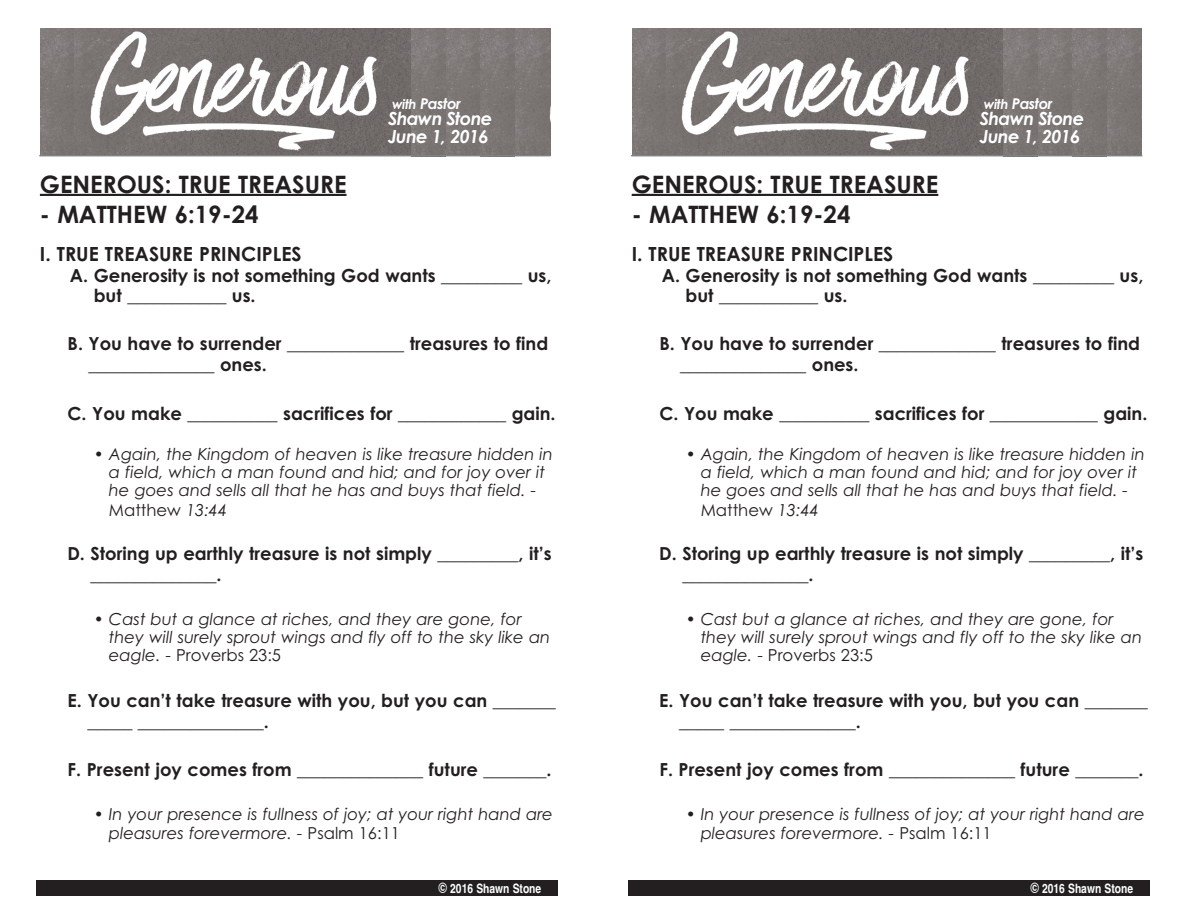
<style>
.page{position:relative;width:1188px;height:918px;background:#fff}
.page>*{position:absolute;margin:0;border:0;box-sizing:border-box;transform-origin:0 0}
.t1{font:700 24px "Century Gothic";color:#231f20}
.t2{font:700 19.5px "Century Gothic";color:#231f20}
.t3{font:700 18px/21px "Century Gothic";color:#231f20}
.t4{font:italic 700 18px/18px "Century Gothic";letter-spacing:-.04em;color:#fff}
.t5{font:italic 16.5px/18px "Century Gothic";color:#231f20}
.t6{font:16.5px "Century Gothic";color:#231f20}
.t7{font:italic 700 14.85px "Century Gothic";letter-spacing:-.04em;color:#fff}
.t8{font:700 12.9px "Helvetica";color:#fff;scale:.8 1}
.s1{font-size:13.5px}
.s2{font-style:italic}
.s3{font-style:normal}
.s4{font-size:14.55px}
</style>
<div class="page">
<div style="left:36px;top:880px;width:521px;height:16px;background:#231f20"></div>
<hr style="left:40px;top:194px;width:307px;height:2px;background:#231f20">
<div style="left:54px;top:28px;width:358px;height:131px;background:linear-gradient(to right,#c7c8c9,#c7c8c9)"></div>
<img style="left:74px;top:28px;width:338px;height:127px">
<svg style="left:39px;top:156px;width:35px;height:3px"></svg>
<img style="left:40px;top:28px;width:34px;height:127px">
<div style="left:412px;top:28px;width:34px;height:131px;background:#7c7675"></div>
<div style="left:446px;top:28px;width:35px;height:131px;background:#7c7675"></div>
<div style="left:481px;top:28px;width:34px;height:131px;background:#7c7675"></div>
<div style="left:515px;top:28px;width:35px;height:131px;background:#7c7675"></div>
<hr style="left:39px;top:155px;width:512px;height:1px;background:#808285">
<hr style="left:632px;top:194px;width:306px;height:2px;background:#231f20">
<div style="left:646px;top:28px;width:358px;height:131px;background:linear-gradient(to right,#c7c8c9,#c7c8c9)"></div>
<img style="left:666px;top:28px;width:338px;height:127px">
<svg style="left:631px;top:156px;width:35px;height:3px"></svg>
<img style="left:632px;top:28px;width:34px;height:127px">
<div style="left:1004px;top:28px;width:34px;height:131px;background:#7c7675"></div>
<div style="left:1038px;top:28px;width:35px;height:131px;background:#7c7675"></div>
<div style="left:1073px;top:28px;width:34px;height:131px;background:#7c7675"></div>
<div style="left:1107px;top:28px;width:35px;height:131px;background:#7c7675"></div>
<hr style="left:631px;top:155px;width:511px;height:1px;background:#808285">
<div style="left:628px;top:880px;width:521px;height:16px;background:#231f20"></div>
<p class="t7" style="left:392px;top:96px;width:70px"><span class="s1">with</span> Pastor</p>
<p class="t4" style="left:388px;top:110px;width:106px">Shawn Stone<br>June 1, 2016</p>
<h1 class="t1" style="left:40px;top:170px;width:308px">GENEROUS: TRUE TREASURE</h1>
<h1 class="t1" style="left:40px;top:200px;width:220px">- MATTHEW 6:19-24</h1>
<p class="t2" style="left:40px;top:243px;width:263px">I. TRUE TREASURE PRINCIPLES</p>
<p class="t3" style="left:94px;top:266px;width:459px;line-height:20px;text-indent:-24px">A. Generosity is not something God wants _________ us, but ___________ us.</p>
<p class="t3" style="left:88px;top:333px;width:461px;text-indent:-21px">B. You have to surrender _____________ treasures to find ______________ ones.</p>
<p class="t3" style="left:68px;top:403px;width:490px">C. You make __________ sacrifices for ____________ gain.</p>
<p class="t5" style="left:94px;top:445px;width:461px;text-align:center">• Again, the Kingdom of heaven is like treasure hidden in a field, which a man found and hid; and for joy over it he goes and sells all that he has and buys that field. -</p>
<p class="t6" style="left:109px;top:501px;width:120px">Matthew <span class="s2">13:44</span></p>
<p class="t3" style="left:91px;top:543px;width:463px;text-indent:-23px">D. Storing up earthly treasure is not simply _________, it’s ______________.</p>
<p class="t5" style="left:109px;top:610px;width:443px;text-indent:-15px"><span class="s3">•</span> Cast but a glance at riches, and they are gone, for they will surely sprout wings and fly off to the sky like an eagle. <span class="s3">- Proverbs 23:5</span></p>
<p class="t3" style="left:87px;top:690px;width:470px;text-indent:-20px">E. You can’t take treasure with you, but you can _______ _____ ______________.</p>
<p class="t3" style="left:68px;top:759px;width:486px">F. Present joy comes from ______________ future _______.</p>
<p class="t5" style="left:109px;top:805px;width:446px;line-height:18.8px;text-indent:-15px"><span class="s3">•</span> In your presence is fullness of joy; at your right hand are pleasures forevermore. - <span class="s3">Psalm 16:11</span></p>
<p class="t8" style="left:439px;top:881px;width:130px"><span class="s4">©</span> 2016 Shawn Stone</p>
<p class="t7" style="left:984px;top:96px;width:70px"><span class="s1">with</span> Pastor</p>
<p class="t4" style="left:980px;top:110px;width:106px">Shawn Stone<br>June 1, 2016</p>
<h1 class="t1" style="left:632px;top:170px;width:308px">GENEROUS: TRUE TREASURE</h1>
<h1 class="t1" style="left:632px;top:200px;width:220px">- MATTHEW 6:19-24</h1>
<p class="t2" style="left:632px;top:243px;width:263px">I. TRUE TREASURE PRINCIPLES</p>
<p class="t3" style="left:686px;top:266px;width:459px;line-height:20px;text-indent:-24px">A. Generosity is not something God wants _________ us, but ___________ us.</p>
<p class="t3" style="left:680px;top:333px;width:461px;text-indent:-21px">B. You have to surrender _____________ treasures to find ______________ ones.</p>
<p class="t3" style="left:659px;top:403px;width:490px">C. You make __________ sacrifices for ____________ gain.</p>
<p class="t5" style="left:686px;top:445px;width:461px;text-align:center">• Again, the Kingdom of heaven is like treasure hidden in a field, which a man found and hid; and for joy over it he goes and sells all that he has and buys that field. -</p>
<p class="t6" style="left:701px;top:501px;width:120px">Matthew <span class="s2">13:44</span></p>
<p class="t3" style="left:682px;top:543px;width:463px;text-indent:-23px">D. Storing up earthly treasure is not simply _________, it’s ______________.</p>
<p class="t5" style="left:701px;top:610px;width:443px;text-indent:-15px"><span class="s3">•</span> Cast but a glance at riches, and they are gone, for they will surely sprout wings and fly off to the sky like an eagle. <span class="s3">- Proverbs 23:5</span></p>
<p class="t3" style="left:679px;top:690px;width:470px;text-indent:-20px">E. You can’t take treasure with you, but you can _______ _____ ______________.</p>
<p class="t3" style="left:659px;top:759px;width:486px">F. Present joy comes from ______________ future _______.</p>
<p class="t5" style="left:701px;top:805px;width:446px;line-height:18.8px;text-indent:-15px"><span class="s3">•</span> In your presence is fullness of joy; at your right hand are pleasures forevermore. - <span class="s3">Psalm 16:11</span></p>
<p class="t8" style="left:1030px;top:881px;width:130px"><span class="s4">©</span> 2016 Shawn Stone</p>
</div>
